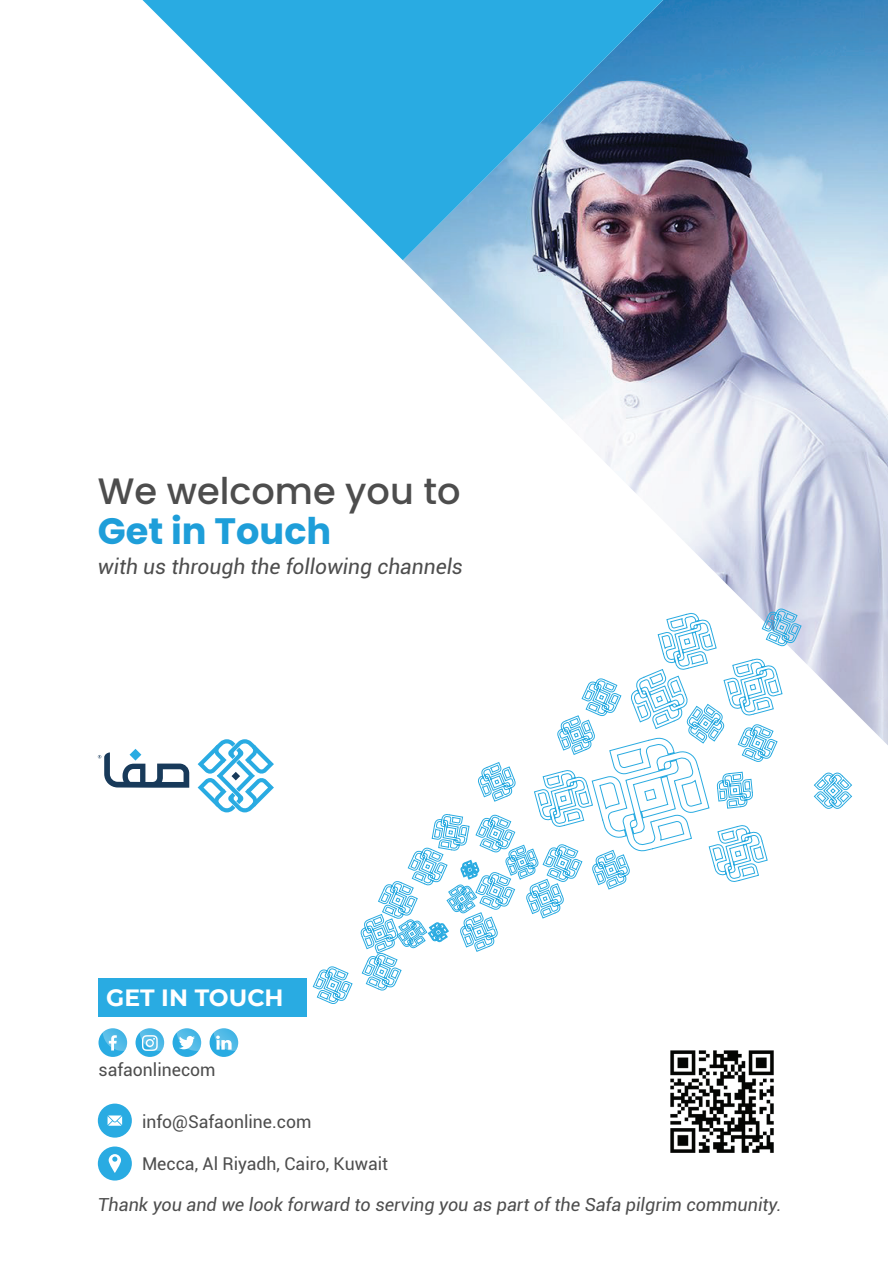
<style>
.page{position:relative;width:888px;height:1263px;background:#fff}
.page>*{position:absolute;margin:0;border:0;box-sizing:border-box;transform-origin:0 0}
.t1{font:500 36.75px "Poppins";color:#4d4d4d}
.t2{font:700 36.75px "Poppins";color:#1e9ed9}
.t3{font:700 23.55px "Montserrat";color:#fff}
.t4{font:italic 21px "Roboto";color:#4d4d4d}
.t5{font:italic 18px "Roboto";color:#4d4d4d}
.t6{font:17.7px "Roboto";color:#4d4d4d}
</style>
<div class="page">
<img style="left:403px;top:0;width:485px;height:745px">
<svg style="left:142px;top:0;width:521px;height:260px;fill:#29abe2"></svg>
<div style="left:98px;top:978px;width:208px;height:38px;background:#29abe2"></div>
<div style="left:98px;top:1146px;width:34px;height:34px;background:#29abe2;border-radius:50%"></div>
<svg style="left:109px;top:1154px;width:12px;height:19px"></svg>
<div style="left:98px;top:1103px;width:34px;height:34px;background:#29abe2;border-radius:50%"></div>
<svg style="left:108px;top:1115px;width:14px;height:11px"></svg>
<svg style="left:198px;top:739px;width:76px;height:73px"></svg>
<svg style="left:98px;top:749px;width:91px;height:39px"></svg>
<img style="left:670px;top:1050px;width:104px;height:103px">
<svg style="left:98px;top:1028px;width:29px;height:29px"></svg>
<svg style="left:136px;top:1028px;width:28px;height:29px"></svg>
<svg style="left:173px;top:1028px;width:28px;height:29px"></svg>
<svg style="left:210px;top:1028px;width:28px;height:29px"></svg>
<svg style="left:814px;top:773px;width:38px;height:36px"></svg>
<svg style="left:313px;top:966px;width:39px;height:38px"></svg>
<svg style="left:361px;top:608px;width:440px;height:383px"></svg>
<h1 class="t1" style="left:98px;top:470px;width:364px">We welcome you to</h1>
<h1 class="t2" style="left:98px;top:509px;width:235px">Get in Touch</h1>
<p class="t4" style="left:98px;top:551px;width:367px">with us through the following channels</p>
<h2 class="t3" style="left:106px;top:981px;width:179px">GET IN TOUCH</h2>
<p class="t6" style="left:99px;top:1057px;width:119px">safaonlinecom</p>
<p class="t6" style="left:142px;top:1109px;width:171px">info@Safaonline.com</p>
<p class="t6" style="left:142px;top:1151px;width:248px">Mecca, Al Riyadh, Cairo, Kuwait</p>
<p class="t5" style="left:98px;top:1192px;width:685px">Thank you and we look forward to serving you as part of the Safa pilgrim community.</p>
</div>
